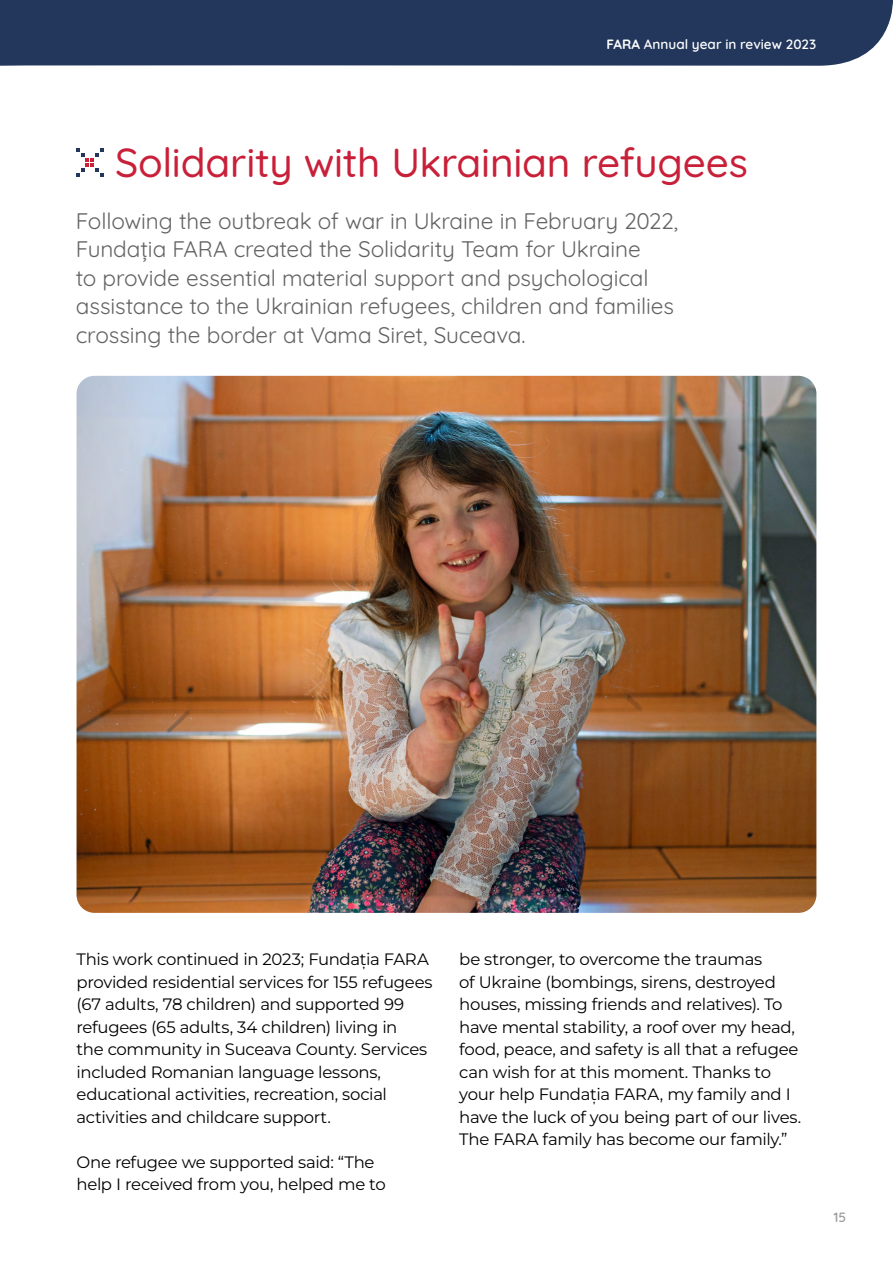
<style>
.page{position:relative;width:893px;height:1263px;background:#fff}
.page>*{position:absolute;margin:0;border:0;box-sizing:border-box;transform-origin:0 0}
.t1{font:500 40.5px "Quicksand";letter-spacing:-.005em;color:#c92039}
.t2{font:22.5px/28.5px "Quicksand";letter-spacing:-.005em;color:#646363}
.t3{font:16.5px/22.5px "Montserrat";letter-spacing:-.02em;color:#000}
.t4{font:600 13.5px "Quicksand";color:#fff}
.t5{font:600 13.5px "Quicksand";color:#9d9d9c}
.s1{font-weight:700}
</style>
<div class="page">
<div style="left:0;top:0;width:893px;height:66px;background:#23375c"></div>
<svg style="left:76px;top:148px;width:28px;height:29px"></svg>
<img style="left:77px;top:376px;width:739px;height:537px">
<p class="t4" style="left:606px;top:33px;width:211px"><span class="s1">FARA</span> Annual year in review 2023</p>
<h1 class="t1" style="left:115px;top:130px;width:634px">Solidarity with Ukrainian refugees</h1>
<p class="t2" style="left:76px;top:204px;width:604px">Following the outbreak of war in Ukraine in February 2022, Fundația FARA created the Solidarity Team for Ukraine<br>to provide essential material support and psychological assistance to the Ukrainian refugees, children and families crossing the border at Vama Siret, Suceava.</p>
<p class="t3" style="left:77px;top:947px;width:358px">This work continued in 2023; Fundația FARA provided residential services for 155 refugees (67 adults, 78 children) and supported 99 refugees (65 adults, 34 children) living in<br>the community in Suceava County. Services included Romanian language lessons, educational activities, recreation, social activities and childcare support.</p>
<p class="t3" style="left:77px;top:1150px;width:311px">One refugee we supported said: “The help I received from you, helped me to</p>
<p class="t3" style="left:459px;top:947px;width:344px">be stronger, to overcome the traumas<br>of Ukraine (bombings, sirens, destroyed houses, missing friends and relatives). To have mental stability, a roof over my head, food, peace, and safety is all that a refugee can wish for at this moment. Thanks to your help Fundația FARA, my family and I have the luck of you being part of our lives.<br>The FARA family has become our family.”</p>
<p class="t5" style="left:833px;top:1206px;width:14px">15</p>
</div>
